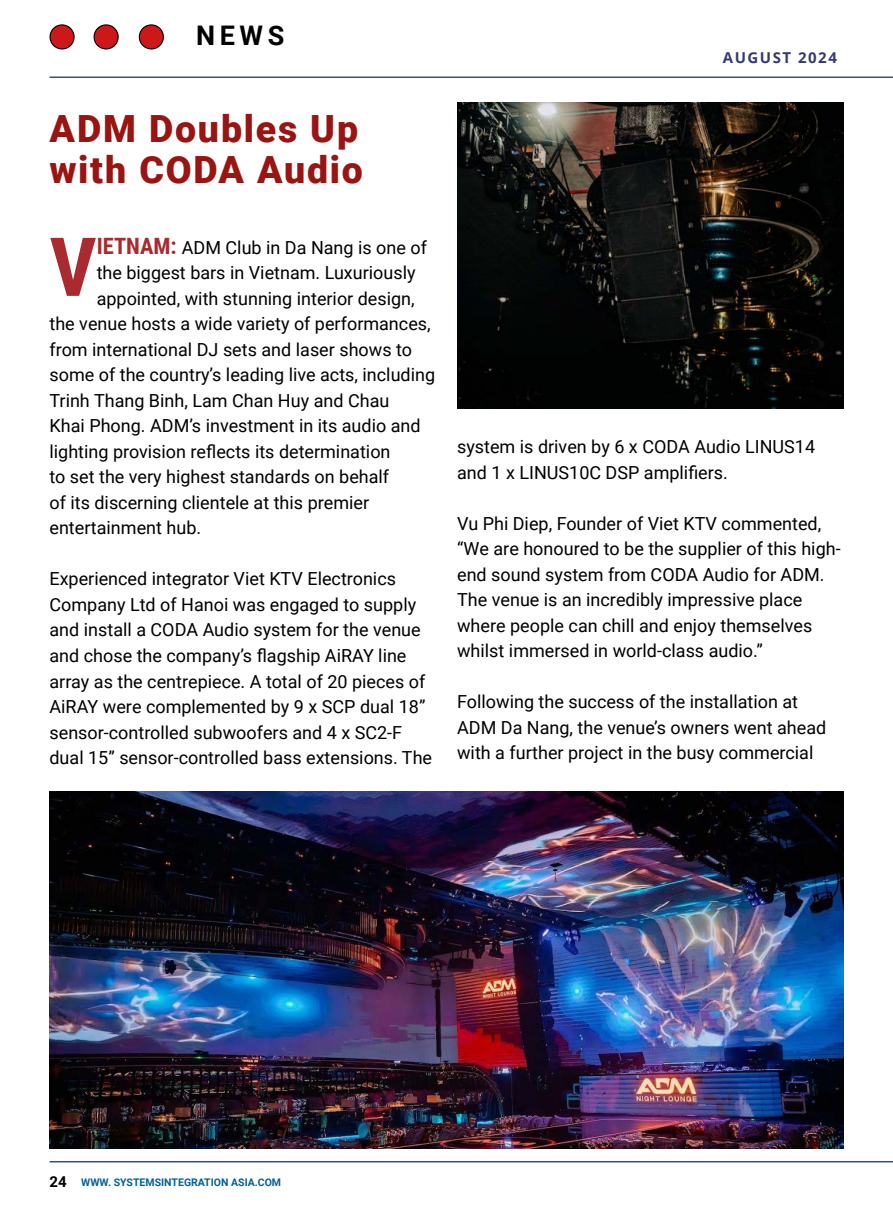
<style>
.page{position:relative;width:893px;height:1212px;background:#fff}
.page>*{position:absolute;margin:0;border:0;box-sizing:border-box;transform-origin:0 0}
.t1{font:700 81.6px "Roboto Condensed";color:#a92a2f}
.t2{font:900 37.5px/40.5px "Roboto";letter-spacing:.045em;color:#9a1411}
.t3{font:700 27px "Roboto";color:#000}
.t4{font:18px/25.5px "Roboto";color:#000}
.t5{font:700 15px "Open Sans";letter-spacing:.1em;color:#373872}
.t6{font:700 15px "Roboto";color:#000}
.t7{font:700 10.5px "Roboto";color:#00609c}
.s1{font-family:"Roboto Condensed";font-weight:700;font-size:22.5px;color:#a92a2f}
</style>
<div class="page">
<hr style="left:50px;top:1161px;width:843px;height:1px;background:#2f5478">
<hr style="left:49px;top:76px;width:844px;height:2px;background:#2f5478">
<div style="left:50px;top:25px;width:24px;height:24px;background:#cd1719;border-radius:50%"></div>
<div style="left:49px;top:24px;width:26px;height:26px;border:1px solid #000;border-radius:50%"></div>
<div style="left:94px;top:25px;width:24px;height:24px;background:#cd1719;border-radius:50%"></div>
<div style="left:94px;top:24px;width:25px;height:26px;border:1px solid #000;border-radius:50%"></div>
<div style="left:139px;top:25px;width:24px;height:24px;background:#cd1719;border-radius:50%"></div>
<div style="left:139px;top:24px;width:25px;height:26px;border:1px solid #000;border-radius:50%"></div>
<img style="left:457px;top:103px;width:386px;height:306px">
<img style="left:50px;top:791px;width:793px;height:357px">
<h3 class="t3" style="left:196px;top:16px;width:90px">NEWS</h3>
<h2 class="t2" style="left:50px;top:107px;width:315px">ADM Doubles Up with CODA Audio</h2>
<h1 class="t1" style="left:50px;top:210px;width:49px">V</h1>
<p class="t4" style="left:97px;top:234px;width:332px"><span class="s1">IETNAM:</span> ADM Club in Da Nang is one of</p>
<p class="t4" style="left:97px;top:260px;width:320px">the biggest bars in Vietnam. Luxuriously</p>
<p class="t4" style="left:97px;top:285px;width:320px">appointed, with stunning interior design,</p>
<p class="t4" style="left:50px;top:311px;width:383px">the venue hosts a wide variety of performances,</p>
<p class="t4" style="left:50px;top:336px;width:364px">from international DJ sets and laser shows to</p>
<p class="t4" style="left:50px;top:362px;width:387px">some of the country’s leading live acts, including</p>
<p class="t4" style="left:50px;top:387px;width:341px">Trinh Thang Binh, Lam Chan Huy and Chau</p>
<p class="t4" style="left:50px;top:413px;width:373px">Khai Phong. ADM’s investment in its audio and</p>
<p class="t4" style="left:50px;top:438px;width:343px">lighting provision reflects its determination</p>
<p class="t4" style="left:50px;top:464px;width:341px">to set the very highest standards on behalf</p>
<p class="t4" style="left:50px;top:489px;width:321px">of its discerning clientele at this premier</p>
<p class="t4" style="left:50px;top:515px;width:153px">entertainment hub.</p>
<p class="t4" style="left:50px;top:566px;width:384px">Experienced integrator Viet KTV Electronics Company Ltd of Hanoi was engaged to supply and install a CODA Audio system for the venue and chose the company’s flagship AiRAY line array as the centrepiece. A total of 20 pieces of AiRAY were complemented by 9 x SCP dual 18” sensor-controlled subwoofers and 4 x SC2-F dual 15” sensor-controlled bass extensions. The</p>
<p class="t5" style="left:723px;top:47px;width:115px">AUGUST 2024</p>
<p class="t4" style="left:457px;top:433px;width:359px">system is driven by 6 x CODA Audio LINUS14 and 1 x LINUS10C DSP amplifiers.</p>
<p class="t4" style="left:457px;top:510px;width:385px">Vu Phi Diep, Founder of Viet KTV commented, “We are honoured to be the supplier of this high&shy;end sound system from CODA Audio for ADM.<br>The venue is an incredibly impressive place where people can chill and enjoy themselves whilst immersed in world-class audio.”</p>
<p class="t4" style="left:457px;top:688px;width:371px">Following the success of the installation at<br>ADM Da Nang, the venue’s owners went ahead with a further project in the busy commercial</p>
<p class="t6" style="left:50px;top:1171px;width:19px">24</p>
<p class="t7" style="left:81px;top:1174px;width:201px">WWW. SYSTEMSINTEGRATION ASIA.COM</p>
</div>
